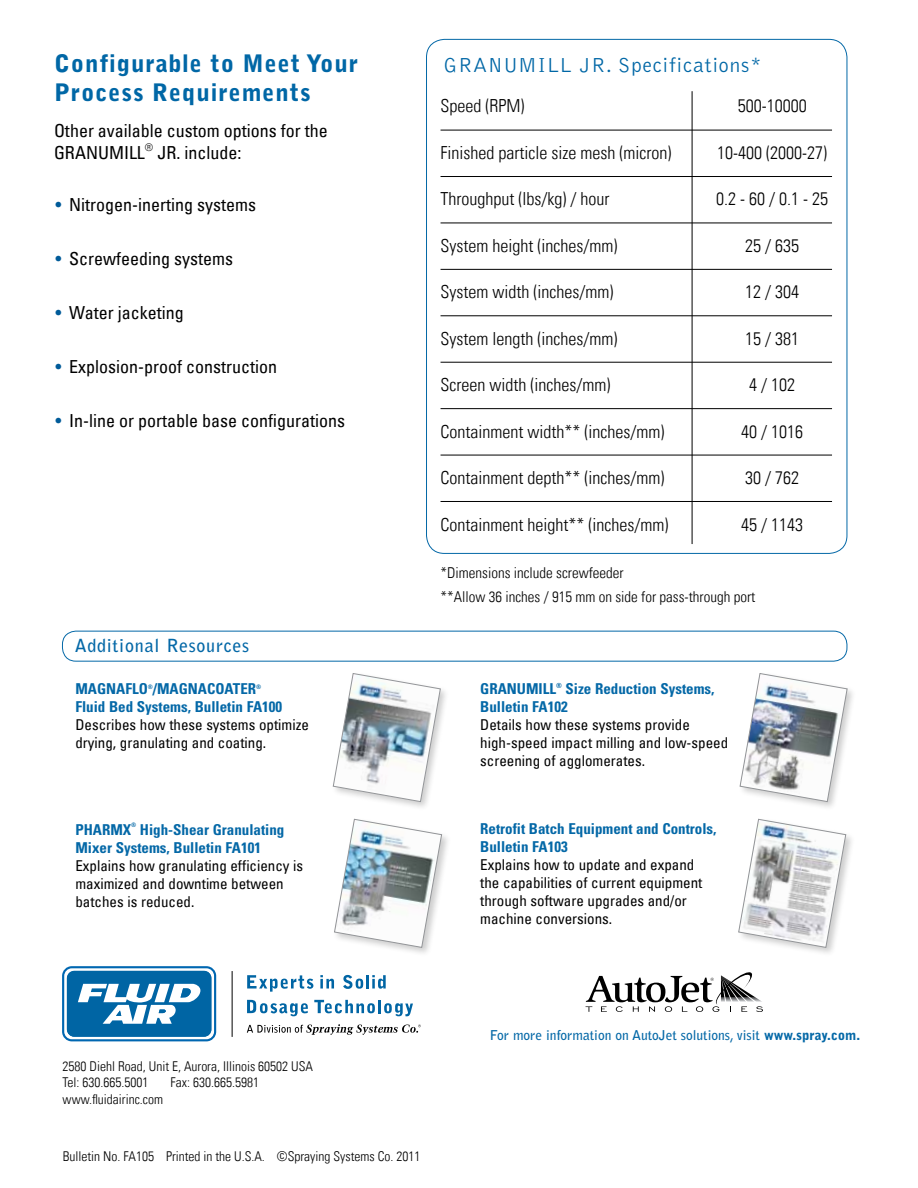
<style>
.page{position:relative;width:918px;height:1188px;background:#fff}
.page>*{position:absolute;margin:0;border:0;box-sizing:border-box;transform-origin:0 0}
.t1{font:900 24px/28.8px "Bell Gothic Std";letter-spacing:.04em;color:#0067a6}
.t2{font:300 21px "Bell Gothic";letter-spacing:.04em;color:#0067a6}
.t3{font:300 condensed 18px "Univers LT";color:#000}
.t4{font:condensed 18px/21.6px "Univers LT";color:#000}
.t5{font:700 18px "Bell Gothic Std";letter-spacing:.04em;color:#0468a7}
.t6{font:condensed 15px/18px "Univers LT";color:#000}
.t7{font:700 condensed 15px/18px "Univers LT Std";color:#0468a7}
.t8{font:300 condensed 15px "Univers LT";color:#000}
.t9{font:300 condensed 13.5px/16.5px "Univers LT";color:#000}
.t10{font:700 13.5px "Bell Gothic Std";letter-spacing:-.005em;color:#0468a7}
.t11{font:700 condensed 6.15px "Univers LT Std";color:#0468a7}
.s1{color:#005b99}
.s2{font-family:"Bell Gothic";font-weight:900}
</style>
<div class="page">
<svg style="left:586px;top:972px;width:177px;height:40px"></svg>
<div style="left:331px;top:672px;width:119px;height:139px;background:#000;opacity:.2"></div>
<svg style="left:333px;top:673px;width:108px;height:129px"></svg>
<div style="left:62px;top:631px;width:785px;height:31px;border:1px solid #0468a7;border-radius:14px"></div>
<div style="left:738px;top:672px;width:119px;height:139px;background:#000;opacity:.2"></div>
<svg style="left:740px;top:673px;width:108px;height:129px"></svg>
<div style="left:737px;top:817px;width:119px;height:140px;background:#000;opacity:.2"></div>
<svg style="left:738px;top:819px;width:108px;height:129px"></svg>
<div style="left:333px;top:817px;width:118px;height:140px;background:#000;opacity:.2"></div>
<svg style="left:334px;top:819px;width:108px;height:129px"></svg>
<svg style="left:62px;top:966px;width:154px;height:75px"></svg>
<svg style="left:64px;top:968px;width:150px;height:71px"></svg>
<hr style="left:232px;top:971px;width:1px;height:66px;background:#000">
<svg style="left:247px;top:975px;width:66px;height:17px"></svg>
<svg style="left:320px;top:975px;width:14px;height:14px"></svg>
<svg style="left:343px;top:975px;width:20px;height:14px"></svg>
<hr style="left:366px;top:975px;width:3px;height:14px;background:#0065a4">
<svg style="left:372px;top:975px;width:14px;height:14px"></svg>
<svg style="left:247px;top:1000px;width:61px;height:16px"></svg>
<svg style="left:314px;top:1000px;width:99px;height:16px"></svg>
<svg style="left:247px;top:1024px;width:174px;height:11px"></svg>
<hr style="left:441px;top:130px;width:391px;height:1px;background:#000">
<hr style="left:441px;top:176px;width:391px;height:1px;background:#000">
<hr style="left:441px;top:223px;width:391px;height:1px;background:#000">
<hr style="left:441px;top:269px;width:391px;height:1px;background:#000">
<hr style="left:441px;top:316px;width:391px;height:1px;background:#000">
<hr style="left:441px;top:362px;width:391px;height:1px;background:#000">
<hr style="left:692px;top:91px;width:1px;height:453px;background:#000">
<hr style="left:441px;top:408px;width:391px;height:1px;background:#000">
<hr style="left:441px;top:455px;width:391px;height:1px;background:#000">
<hr style="left:441px;top:501px;width:391px;height:1px;background:#000">
<h1 class="t1" style="left:54px;top:49px;width:306px">Configurable to Meet Your<br>Process Requirements</h1>
<p class="t4" style="left:54px;top:120px;width:275px">Other available custom options for the<br>GRANUMILL<sup>®</sup> JR. include:</p>
<p class="t4" style="left:55px;top:194px;width:202px"><span class="s1">•</span> Nitrogen-inerting systems</p>
<p class="t4" style="left:55px;top:248px;width:179px"><span class="s1">•</span> Screwfeeding systems</p>
<p class="t4" style="left:55px;top:302px;width:130px"><span class="s1">•</span> Water jacketing</p>
<p class="t4" style="left:55px;top:356px;width:223px"><span class="s1">•</span> Explosion-proof construction</p>
<p class="t4" style="left:55px;top:410px;width:291px"><span class="s1">•</span> In-line or portable base configurations</p>
<h2 class="t2" style="left:443px;top:54px;width:320px">GRANUMILL JR. Specifications*</h2>
<p class="t3" style="left:441px;top:95px;width:85px">Speed (RPM)</p>
<p class="t3" style="left:441px;top:142px;width:232px">Finished particle size mesh (micron)</p>
<p class="t3" style="left:441px;top:188px;width:170px">Throughput (lbs/kg) / hour</p>
<p class="t3" style="left:441px;top:235px;width:178px">System height (inches/mm)</p>
<p class="t3" style="left:441px;top:281px;width:174px">System width (inches/mm)</p>
<p class="t3" style="left:441px;top:328px;width:178px">System length (inches/mm)</p>
<p class="t3" style="left:441px;top:374px;width:171px">Screen width (inches/mm)</p>
<p class="t3" style="left:441px;top:421px;width:225px">Containment width** (inches/mm)</p>
<p class="t3" style="left:441px;top:467px;width:225px">Containment depth** (inches/mm)</p>
<p class="t3" style="left:441px;top:514px;width:229px">Containment height** (inches/mm)</p>
<p class="t3" style="left:738px;top:95px;width:70px">500-10000</p>
<p class="t3" style="left:717px;top:142px;width:111px">10-400 (2000-27)</p>
<p class="t3" style="left:716px;top:188px;width:113px">0.2 - 60 / 0.1 - 25</p>
<p class="t3" style="left:745px;top:235px;width:55px">25 / 635</p>
<p class="t3" style="left:745px;top:281px;width:55px">12 / 304</p>
<p class="t3" style="left:745px;top:328px;width:55px">15 / 381</p>
<p class="t3" style="left:749px;top:374px;width:47px">4 / 102</p>
<p class="t3" style="left:741px;top:421px;width:63px">40 / 1016</p>
<p class="t3" style="left:745px;top:467px;width:55px">30 / 762</p>
<p class="t3" style="left:741px;top:514px;width:63px">45 / 1143</p>
<p class="t8" style="left:441px;top:564px;width:185px">*Dimensions include screwfeeder</p>
<p class="t8" style="left:441px;top:588px;width:316px">**Allow 36 inches / 915 mm on side for pass-through port</p>
<p class="t5" style="left:75px;top:635px;width:176px">Additional Resources</p>
<p class="t7" style="left:75px;top:679px;width:182px">MAGNAFLO /MAGNACOATER</p>
<p class="t11" style="left:148px;top:683px;width:7px">®</p>
<p class="t11" style="left:256px;top:683px;width:7px">®</p>
<p class="t7" style="left:75px;top:697px;width:208px">Fluid Bed Systems, Bulletin FA100</p>
<p class="t6" style="left:75px;top:715px;width:235px">Describes how these systems optimize drying, granulating and coating.</p>
<p class="t7" style="left:480px;top:679px;width:236px">GRANUMILL<sup>®</sup> Size Reduction Systems,<br>Bulletin FA102</p>
<p class="t6" style="left:480px;top:715px;width:249px">Details how these systems provide high-speed impact milling and low-speed screening of agglomerates.</p>
<p class="t7" style="left:75px;top:821px;width:57px">PHARMX</p>
<p class="t11" style="left:131px;top:821px;width:7px">®</p>
<p class="t7" style="left:75px;top:821px;width:211px;text-indent:65px">High-Shear Granulating<br>Mixer Systems, Bulletin FA101</p>
<p class="t6" style="left:75px;top:857px;width:229px">Explains how granulating efficiency is maximized and downtime between batches is reduced.</p>
<p class="t7" style="left:480px;top:820px;width:238px">Retrofit Batch Equipment and Controls,<br>Bulletin FA103</p>
<p class="t6" style="left:480px;top:856px;width:224px">Explains how to update and expand the capabilities of current equipment through software upgrades and/or machine conversions.</p>
<p class="t9" style="left:63px;top:1058px;width:252px">2580 Diehl Road, Unit E, Aurora, Illinois 60502 USA<br>Tel: 630.665.5001</p>
<p class="t9" style="left:171px;top:1074px;width:90px">Fax: 630.665.5981</p>
<p class="t9" style="left:63px;top:1091px;width:102px">www.fluidairinc.com</p>
<p class="t9" style="left:63px;top:1148px;width:359px">Bulletin No. FA105 Printed in the U.S.A. ©Spraying Systems Co. 2011</p>
<p class="t10" style="left:490px;top:1026px;width:372px">For more information on AutoJet solutions, visit <span class="s2">www.spray.com.</span></p>
</div>
